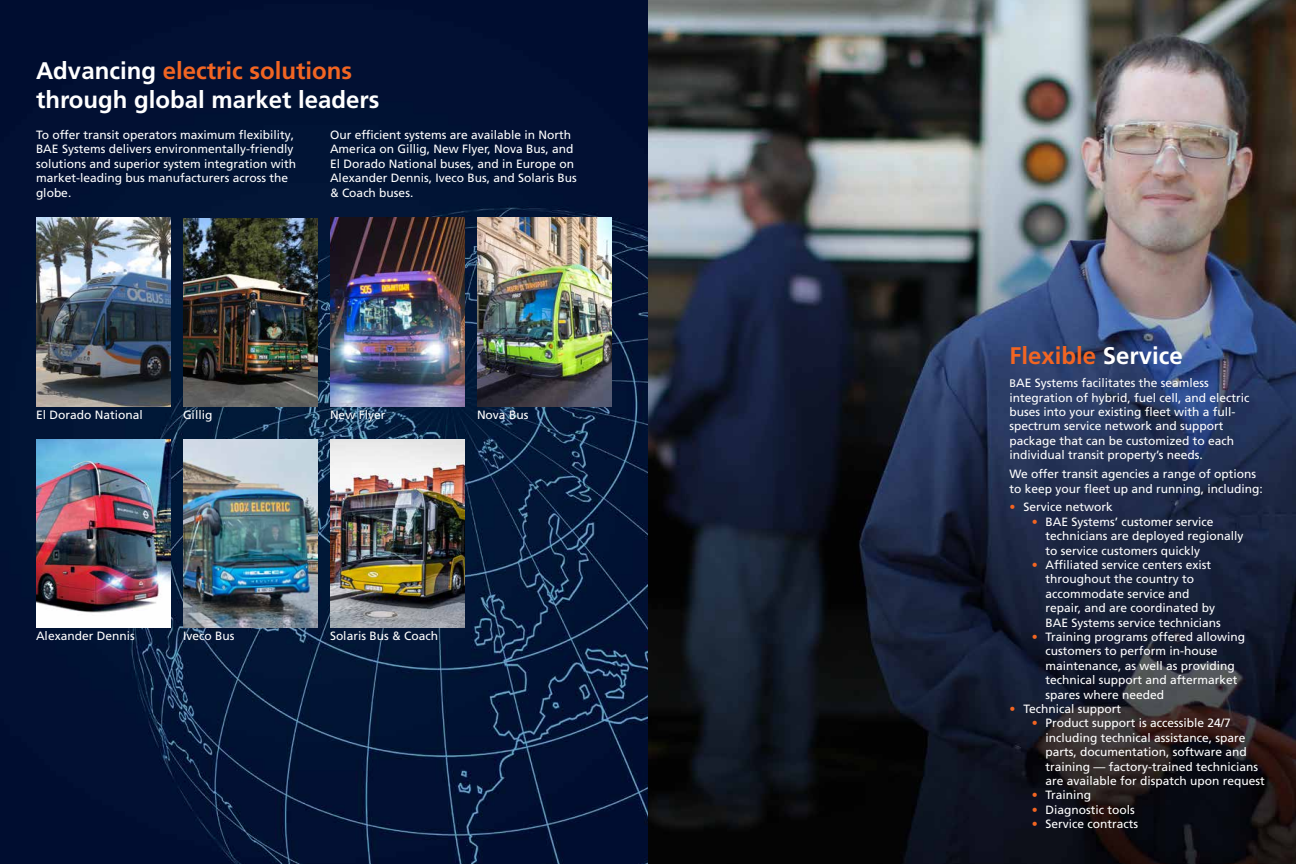
<style>
.page{position:relative;width:1296px;height:864px;background:#fff}
.page>*{position:absolute;margin:0;border:0;box-sizing:border-box;transform-origin:0 0}
.t1{font:700 24px/28.8px "Frutiger LT Pro";color:#fff}
.t2{font:700 24px "Frutiger LT Pro";color:#f26522}
.t3{font:12px/14.4px "Frutiger LT Pro";color:#fff}
.s1{color:#f26522}
.s2{color:#fff}
.s3{font-size:11px}
</style>
<div class="page">
<img style="left:0;top:0;width:1296px;height:864px">
<img style="left:36px;top:218px;width:135px;height:188px">
<img style="left:330px;top:439px;width:135px;height:189px">
<img style="left:183px;top:439px;width:135px;height:189px">
<img style="left:36px;top:439px;width:135px;height:189px">
<img style="left:477px;top:218px;width:135px;height:188px">
<img style="left:330px;top:218px;width:135px;height:188px">
<img style="left:183px;top:219px;width:135px;height:187px">
<h1 class="t1" style="left:36px;top:56px;width:345px">Advancing <span class="s1">electric solutions </span>through global market leaders</h1>
<p class="t3" style="left:36px;top:128px;width:262px">To offer transit operators maximum flexibility, BAE Systems delivers environmentally-friendly solutions and superior system integration with market-leading bus manufacturers across the globe.</p>
<p class="t3" style="left:330px;top:128px;width:248px">Our efficient systems are available in North America on Gillig, New Flyer, Nova Bus, and El Dorado National buses, and in Europe on Alexander Dennis, Iveco Bus, and Solaris Bus &amp; Coach buses.</p>
<p class="t3" style="left:36px;top:408px;width:108px">El Dorado National</p>
<p class="t3" style="left:183px;top:408px;width:31px">Gillig</p>
<p class="t3" style="left:330px;top:408px;width:57px">New Flyer</p>
<p class="t3" style="left:477px;top:408px;width:53px">Nova Bus</p>
<p class="t3" style="left:36px;top:629px;width:100px">Alexander Dennis</p>
<p class="t3" style="left:183px;top:629px;width:53px">Iveco Bus</p>
<p class="t3" style="left:330px;top:629px;width:110px">Solaris Bus &amp; Coach</p>
<h1 class="t2" style="left:1009px;top:341px;width:175px">Flexible <span class="s2">Service</span></h1>
<p class="t3" style="left:1009px;top:376px;width:242px"><span class="s3">B</span>AE Systems facilitates the seamless integration of hybrid, fuel cell, and electric buses into your existing fleet with a full&shy;spectrum service network and support package that can be customized to each individual transit property’s needs.</p>
<p class="t3" style="left:1009px;top:467px;width:255px">We offer transit agencies a range of options to keep your fleet up and running, including:</p>
<p class="t3" style="left:1009px;top:500px;width:105px"><span class="s1">•</span> Service network</p>
<p class="t3" style="left:1045px;top:515px;width:200px;text-indent:-14px"><span class="s1">•</span> BAE Systems’ customer service technicians are deployed regionally to service customers quickly</p>
<p class="t3" style="left:1045px;top:558px;width:177px;text-indent:-14px"><span class="s1">•</span> Affiliated service centers exist throughout the country to accommodate service and repair, and are coordinated by<br>BAE Systems service technicians</p>
<p class="t3" style="left:1045px;top:630px;width:201px;text-indent:-14px"><span class="s1">•</span> Training programs offered allowing customers to perform in-house maintenance, as well as providing technical support and aftermarket spares where needed</p>
<p class="t3" style="left:1009px;top:702px;width:113px"><span class="s1">•</span> Technical support</p>
<p class="t3" style="left:1045px;top:716px;width:221px;text-indent:-14px"><span class="s1">•</span> Product support is accessible 24/7 including technical assistance, spare parts, documentation, software and training — factory-trained technicians are available for dispatch upon request</p>
<p class="t3" style="left:1032px;top:788px;width:61px"><span class="s1">•</span> Training</p>
<p class="t3" style="left:1032px;top:803px;width:104px"><span class="s1">•</span> Diagnostic tools</p>
<p class="t3" style="left:1032px;top:817px;width:108px"><span class="s1">•</span> Service contracts</p>
</div>
